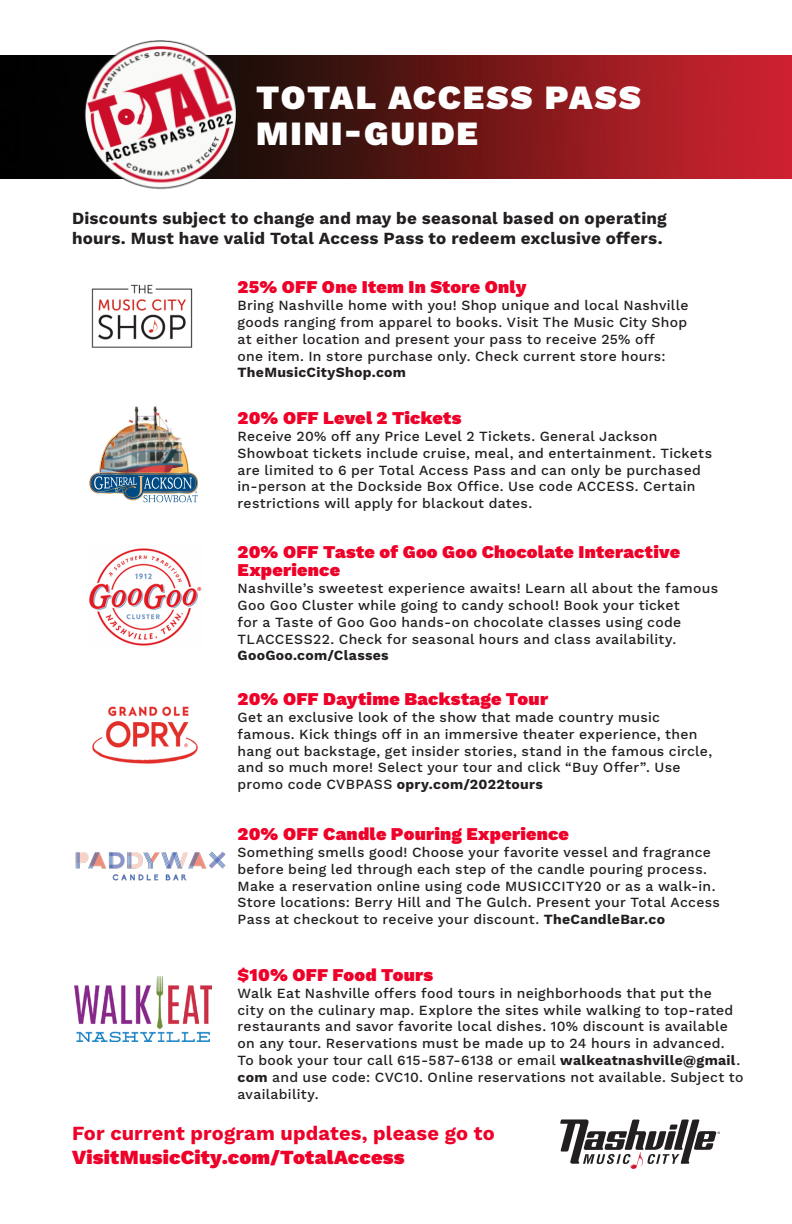
<style>
.page{position:relative;width:792px;height:1224px;background:#fff}
.page>*{position:absolute;margin:0;border:0;box-sizing:border-box;transform-origin:0 0}
.t1{font:900 34px/36px "Work Sans";letter-spacing:.055em;color:#fff}
.Body{font:700 20px/24px "Work Sans";letter-spacing:.005em;color:#ee0028}
.ExclusiveDeals_Heade{font:900 18px/18px "Work Sans";letter-spacing:.015em;color:#ee0028}
.Body_Center{font:700 17px/20.4px "Work Sans";letter-spacing:.015em;color:#231f20}
.Body_-_Exclusive_Dea{font:500 14px/16.8px "Work Sans";letter-spacing:.02em;color:#231f20}
.ExclusiveDeals_Heade-2{font:500 14px/16.8px "Work Sans";letter-spacing:.02em;color:#231f20}
.s1{font-weight:700}
.s2{font-weight:900}
</style>
<div class="page">
<svg style="left:560px;top:1119px;width:160px;height:50px"></svg>
<img style="left:134px;top:406px;width:27px;height:11px">
<img style="left:89px;top:417px;width:109px;height:85px">
<img style="left:74px;top:976px;width:137px;height:65px">
<img style="left:92px;top:706px;width:106px;height:58px">
<img style="left:76px;top:851px;width:149px;height:30px">
<img style="left:91px;top:284px;width:102px;height:63px">
<img style="left:89px;top:548px;width:113px;height:98px">
<img style="left:0;top:55px;width:792px;height:124px">
<img style="left:55px;top:40px;width:215px;height:150px">
<p class="t1" style="left:256px;top:78px;width:386px">TOTAL ACCESS PASS<br>MINI-GUIDE</p>
<p class="Body_Center" style="left:72px;top:207px;width:596px">Discounts subject to change and may be seasonal based on operating hours. Must have valid Total Access Pass to redeem exclusive offers.</p>
<p class="ExclusiveDeals_Heade" style="left:238px;top:278px;width:290px">25% OFF One Item In Store Only</p>
<p class="Body_-_Exclusive_Dea" style="left:238px;top:296px;width:452px">Bring Nashville home with you! Shop unique and local Nashville goods ranging from apparel to books. Visit The Music City Shop at either location and present your pass to receive 25% off<br>one item. In store purchase only. Check current store hours:<br><span class="s1">TheMusicCityShop.com</span></p>
<p class="ExclusiveDeals_Heade" style="left:238px;top:408px;width:225px">20% OFF Level 2 Tickets</p>
<p class="Body_-_Exclusive_Dea" style="left:238px;top:427px;width:476px">Receive 20% off any Price Level 2 Tickets. General Jackson Showboat tickets include cruise, meal, and entertainment. Tickets are limited to 6 per Total Access Pass and can only be purchased in-person at the Dockside Box Office. Use code ACCESS. Certain restrictions will apply for blackout dates.</p>
<p class="ExclusiveDeals_Heade" style="left:238px;top:543px;width:444px">20% OFF Taste of Goo Goo Chocolate Interactive<br>Experience</p>
<p class="Body_-_Exclusive_Dea" style="left:238px;top:579px;width:482px">Nashville’s sweetest experience awaits! Learn all about the famous Goo Goo Cluster while going to candy school! Book your ticket<br>for a Taste of Goo Goo hands-on chocolate classes using code TLACCESS22. Check for seasonal hours and class availability.<br><span class="s1">GooGoo.com/Classes</span></p>
<p class="ExclusiveDeals_Heade" style="left:238px;top:689px;width:312px">20% OFF Daytime Backstage Tour</p>
<p class="ExclusiveDeals_Heade-2" style="left:238px;top:708px;width:476px">Get an exclusive look of the show that made country music famous. Kick things off in an immersive theater experience, then hang out backstage, get insider stories, stand in the famous circle, and so much more! Select your tour and click “Buy Offer”. Use promo code CVBPASS <span class="s1">opry.com/2022tours</span></p>
<p class="ExclusiveDeals_Heade" style="left:238px;top:824px;width:333px">20% OFF Candle Pouring Experience</p>
<p class="Body_-_Exclusive_Dea" style="left:238px;top:843px;width:484px">Something smells good! Choose your favorite vessel and fragrance before being led through each step of the candle pouring process.<br>Make a reservation online using code MUSICCITY20 or as a walk-in.<br>Store locations: Berry Hill and The Gulch. Present your Total Access Pass at checkout to receive your discount. <span class="s1">TheCandleBar.co</span></p>
<p class="ExclusiveDeals_Heade" style="left:238px;top:965px;width:197px">$10% OFF Food Tours</p>
<p class="Body_-_Exclusive_Dea" style="left:238px;top:984px;width:507px">Walk Eat Nashville offers food tours in neighborhoods that put the<br>city on the culinary map. Explore the sites while walking to top-rated restaurants and savor favorite local dishes. 10% discount is available on any tour. Reservations must be made up to 24 hours in advanced.<br>To book your tour call 615-587-6138 or email <span class="s1">walkeatnashville@gmail</span>. <span class="s1">com</span> and use code: CVC10. Online reservations not available. Subject to availability.</p>
<p class="Body" style="left:72px;top:1121px;width:424px">For current program updates, please go to<br><span class="s2">VisitMusicCity.com/TotalAccess</span></p>
</div>
